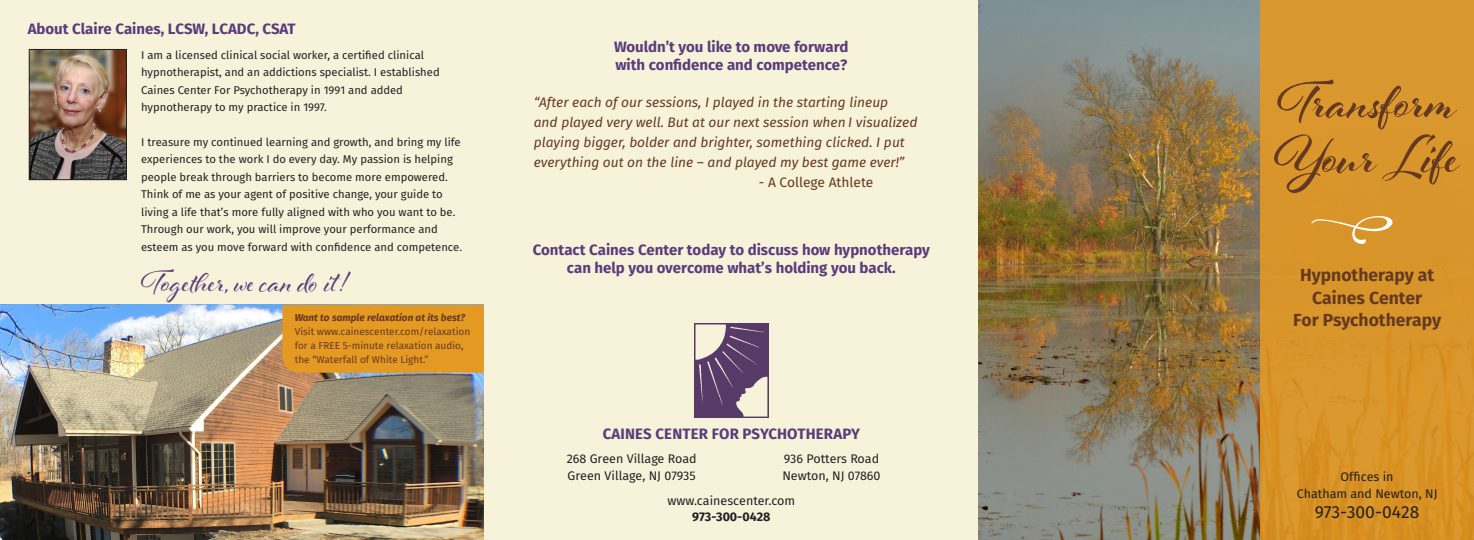
<style>
.page{position:relative;width:1474px;height:540px;background:#fff}
.page>*{position:absolute;margin:0;border:0;box-sizing:border-box;transform-origin:0 0}
.t1{font:700 57.5px "Al Fresco";color:#643921}
.text{font:33.75px "Al Fresco";color:#5a3c7b}
.t2{font:700 17.5px/22.5px "Fira Sans";color:#643921;text-align:center}
.text-2{font:17.5px "Fira Sans";color:#231f20}
.subhead{font:700 15px/17.5px "Fira Sans";color:#5a3c7b}
.t3{font:italic 13.75px/20px "Fira Sans";color:#643921}
.t4{font:13.75px "Fira Sans";letter-spacing:-.005em;color:#643921}
.text-3{font:12.5px "Fira Sans";color:#231f20}
.text-4{font:700 12.5px "Fira Sans";color:#231f20}
.text-5{font:11.25px/17.5px "Fira Sans";color:#231f20}
.text-6{font:10px/13.8px "Fira Sans";color:#643921}
.s1{font-weight:700;font-style:italic}
</style>
<div class="page">
<div style="left:0;top:0;width:979px;height:540px;background:#f7f3db"></div>
<img style="left:0;top:305px;width:484px;height:235px">
<img style="left:979px;top:0;width:281px;height:540px">
<div style="left:1260px;top:0;width:214px;height:540px;background:#d9962b"></div>
<svg style="left:1311px;top:216px;width:81px;height:28px"></svg>
<img style="left:694px;top:324px;width:74px;height:94px">
<img style="left:31px;top:51px;width:94px;height:127px">
<div style="left:29px;top:49px;width:98px;height:131px;border:1px solid #231f20"></div>
<div style="left:282px;top:305px;width:202px;height:68px;background:#e49923"></div>
<p class="subhead" style="left:28px;top:20px;width:269px">About Claire Caines, LCSW, LCADC, CSAT</p>
<p class="text-5" style="left:141px;top:46px;width:300px">I am a licensed clinical social worker, a certified clinical hypnotherapist, and an addictions specialist. I established Caines Center For Psychotherapy in 1991 and added hypnotherapy to my practice in 1997.</p>
<p class="text-5" style="left:141px;top:133px;width:322px">I treasure my continued learning and growth, and bring my life experiences to the work I do every day. My passion is helping people break through barriers to become more empowered.<br>Think of me as your agent of positive change, your guide to living a life that’s more fully aligned with who you want to be.<br>Through our work, you will improve your performance and esteem as you move forward with confidence and competence.</p>
<p class="text" style="left:141px;top:259px;width:207px">Together, we can do it!</p>
<p class="text-6" style="left:295px;top:311px;width:177px"><span class="s1">Want to sample relaxation at its best?<br></span>Visit www.cainescenter.com/relaxation for a FREE 5-minute relaxation audio, the “Waterfall of White Light.”</p>
<p class="subhead" style="left:614px;top:38px;width:236px">Wouldn’t you like to move forward with confidence and competence?</p>
<p class="t3" style="left:534px;top:93px;width:385px">“After each of our sessions, I played in the starting lineup<br>and played very well. But at our next session when I visualized playing bigger, bolder and brighter, something clicked. I put everything out on the line – and played my best game ever!”</p>
<p class="t4" style="left:759px;top:173px;width:116px">- A College Athlete</p>
<p class="subhead" style="left:533px;top:241px;width:399px;text-align:center">Contact Caines Center today to discuss how hypnotherapy can help you overcome what’s holding you back.</p>
<p class="t1" style="left:1277px;top:63px;width:180px">Transform</p>
<p class="t1" style="left:1274px;top:118px;width:187px">Your Life</p>
<p class="t2" style="left:1293px;top:264px;width:149px">Hypnotherapy at<br>Caines Center<br>For Psychotherapy</p>
<p class="subhead" style="left:603px;top:425px;width:259px">CAINES CENTER FOR PSYCHOTHERAPY</p>
<p class="text-3" style="left:784px;top:450px;width:97px">936 Potters Road</p>
<p class="text-3" style="left:782px;top:466px;width:100px">Newton, NJ 07860</p>
<p class="text-3" style="left:567px;top:450px;width:131px">268 Green Village Road</p>
<p class="text-3" style="left:568px;top:466px;width:130px">Green Village, NJ 07935</p>
<p class="text-3" style="left:1340px;top:468px;width:54px">Offices in</p>
<p class="text-3" style="left:1297px;top:485px;width:142px">Chatham and Newton, NJ</p>
<p class="text-2" style="left:1315px;top:499px;width:106px">973-300-0428</p>
<p class="text-3" style="left:667px;top:492px;width:129px">www.cainescenter.com</p>
<p class="text-4" style="left:692px;top:508px;width:80px">973-300-0428</p>
</div>
